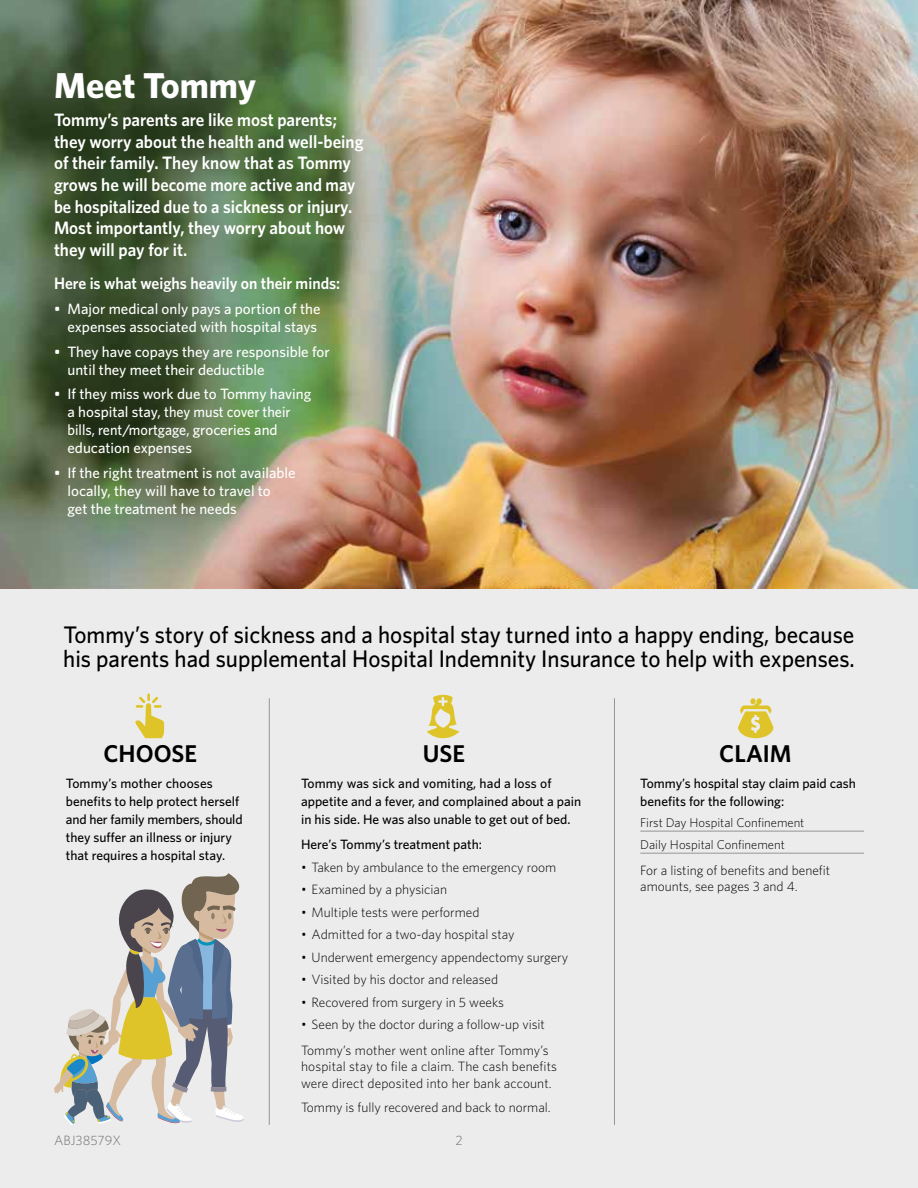
<style>
.page{position:relative;width:918px;height:1188px;background:#fff}
.page>*{position:absolute;margin:0;border:0;box-sizing:border-box;transform-origin:0 0}
.t1{font:700 36px "Whitney";color:#fff}
.t2{font:600 24.3px "Whitney";color:#000}
.t3{font:500 24px/24px "Whitney";color:#000;scale:.96 1}
.t4{font:600 18px/21.6px "Whitney";color:#fff;scale:.95 1}
.t5{font:600 16.5px "Whitney";color:#fff;scale:.95 1}
.t6{font:500 15px/18px "Whitney";color:#fff}
.t7{font:300 13.5px/16.5px "Whitney";color:#000}
.t8{font:500 13.5px/18px "Whitney";color:#000}
.t9{font:300 13.5px "Whitney";color:#6d6e71}
.t10{font:300 12.75px/22px "Whitney";color:#000}
</style>
<div class="page">
<div style="left:0;top:589px;width:918px;height:599px;background:#ececec"></div>
<img style="left:0;top:0;width:918px;height:588px">
<svg style="left:135px;top:693px;width:29px;height:45px"></svg>
<svg style="left:738px;top:698px;width:36px;height:40px"></svg>
<svg style="left:427px;top:694px;width:32px;height:44px"></svg>
<hr style="left:269px;top:698px;width:1px;height:427px;background:#939598">
<hr style="left:614px;top:698px;width:1px;height:427px;background:#939598">
<svg style="left:54px;top:873px;width:190px;height:252px"></svg>
<hr style="left:640px;top:831px;width:224px;height:1px;background:#939598">
<hr style="left:640px;top:853px;width:224px;height:1px;background:#939598">
<h1 class="t1" style="left:54px;top:61px;width:204px">Meet Tommy</h1>
<p class="t4" style="left:54px;top:109px;width:327px">Tommy’s parents are like most parents; they worry about the health and well-being of their family. They know that as Tommy grows he will become more active and may be hospitalized due to a sickness or injury.<br>Most importantly, they worry about how they will pay for it.</p>
<p class="t5" style="left:54px;top:272px;width:303px">Here is what weighs heavily on their minds:</p>
<p class="t6" style="left:54px;top:299px;width:268px;text-align:right">• Major medical only pays a portion of the expenses associated with hospital stays</p>
<p class="t6" style="left:68px;top:342px;width:264px;text-indent:-14px">• They have copays they are responsible for until they meet their deductible</p>
<p class="t6" style="left:67px;top:385px;width:245px;text-indent:-13px">• If they miss work due to Tommy having a hospital stay, they must cover their bills, rent/mortgage, groceries and education expenses</p>
<p class="t6" style="left:68px;top:464px;width:230px;text-indent:-14px">• If the right treatment is not available locally, they will have to travel to<br>get the treatment he needs</p>
<h3 class="t3" style="left:63px;top:622px;width:826px">Tommy’s story of sickness and a hospital stay turned into a happy ending, because his parents had supplemental Hospital Indemnity Insurance to help with expenses.</h3>
<h2 class="t2" style="left:103px;top:738px;width:95px">CHOOSE</h2>
<h2 class="t2" style="left:423px;top:738px;width:44px">USE</h2>
<h2 class="t2" style="left:719px;top:738px;width:74px">CLAIM</h2>
<p class="t8" style="left:66px;top:775px;width:178px">Tommy’s mother chooses benefits to help protect herself and her family members, should they suffer an illness or injury that requires a hospital stay.</p>
<p class="t8" style="left:301px;top:775px;width:282px">Tommy was sick and vomiting, had a loss of appetite and a fever, and complained about a pain in his side. He was also unable to get out of bed.</p>
<p class="t8" style="left:301px;top:835px;width:183px">Here’s Tommy’s treatment path:</p>
<p class="t7" style="left:301px;top:858px;width:257px">• Taken by ambulance to the emergency room</p>
<p class="t7" style="left:301px;top:881px;width:148px">• Examined by a physician</p>
<p class="t7" style="left:301px;top:903px;width:180px">• Multiple tests were performed</p>
<p class="t7" style="left:301px;top:926px;width:215px">• Admitted for a two-day hospital stay</p>
<p class="t7" style="left:301px;top:948px;width:269px">• Underwent emergency appendectomy surgery</p>
<p class="t7" style="left:301px;top:971px;width:199px">• Visited by his doctor and released</p>
<p class="t7" style="left:301px;top:993px;width:204px">• Recovered from surgery in 5 weeks</p>
<p class="t7" style="left:301px;top:1011px;width:249px;line-height:25.3px">• Seen by the doctor during a follow-up visit<br>Tommy’s mother went online after Tommy’s</p>
<p class="t7" style="left:301px;top:1058px;width:258px">hospital stay to file a claim. The cash benefits were direct deposited into her bank account.</p>
<p class="t7" style="left:301px;top:1099px;width:251px">Tommy is fully recovered and back to normal.</p>
<p class="t9" style="left:54px;top:1131px;width:68px">ABJ38579X</p>
<p class="t9" style="left:455px;top:1131px;width:9px">2</p>
<p class="t8" style="left:640px;top:775px;width:217px">Tommy’s hospital stay claim paid cash benefits for the following:</p>
<p class="t10" style="left:640px;top:812px;width:166px">First Day Hospital Confinement<br>Daily Hospital Confinement</p>
<p class="t7" style="left:640px;top:862px;width:191px">For a listing of benefits and benefit amounts, see pages 3 and 4.</p>
</div>
